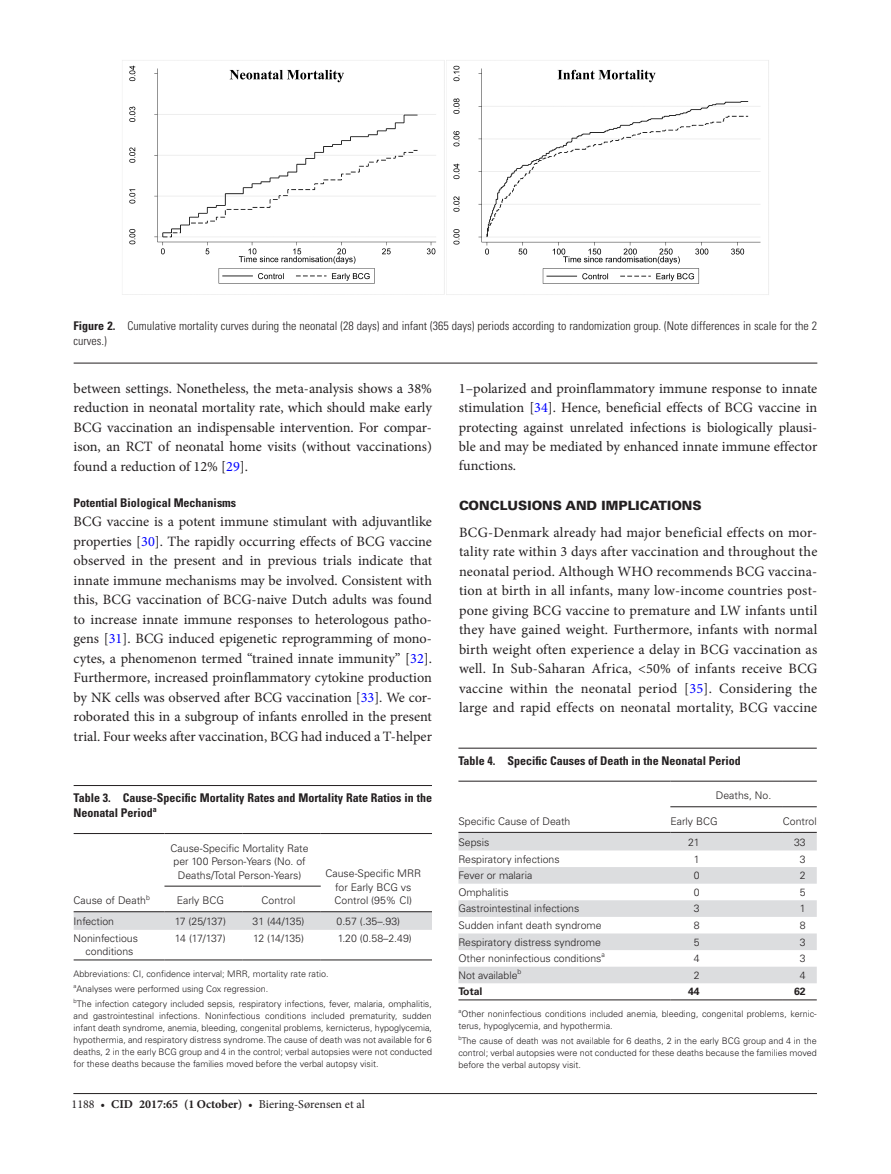
<style>
.page{position:relative;width:891px;height:1174px;background:#fff}
.page>*{position:absolute;margin:0;border:0;box-sizing:border-box;transform-origin:0 0}
.t1{font:14.25px/19.5px "Minion Pro";color:#231f20;text-align:justify}
.t2{font:900 12.75px "Univers LT Std";color:#231f20}
.t3{font:700 condensed 12px/15px "Univers LT Std";color:#231f20}
.t4{font:300 condensed 12px/15px "Univers LT Std";color:#231f20}
.t5{font:12px "Minion Pro";color:#231f20}
.t6{font:300 10.5px/13.5px "Univers LT Std";color:#231f20;text-align:center}
.t7{font:700 10.5px "Univers LT Std";color:#231f20}
.t8{font:300 9px/12px "Univers LT Std";color:#231f20}
.t9{font:700 condensed 7.95px "Univers LT Std";color:#231f20}
.t10{font:300 6.9px "Univers LT Std";color:#231f20}
.t11{font:300 6px "Univers LT Std";color:#231f20}
.s1{font-weight:700}
.s2{color:#00f}
</style>
<div class="page">
<hr style="left:73px;top:1093px;width:744px;height:1px;background:#231f20">
<hr style="left:74px;top:785px;width:358px;height:1px;background:#231f20">
<div style="left:74px;top:912px;width:358px;height:18px;background:#dcdddf"></div>
<hr style="left:74px;top:833px;width:90px;height:1px;background:#231f20">
<hr style="left:164px;top:833px;width:78px;height:1px;background:#231f20">
<hr style="left:242px;top:833px;width:79px;height:1px;background:#231f20">
<hr style="left:321px;top:833px;width:111px;height:1px;background:#231f20">
<hr style="left:164px;top:886px;width:78px;height:1px;background:#231f20">
<hr style="left:164px;top:911px;width:78px;height:1px;background:#231f20">
<hr style="left:242px;top:886px;width:79px;height:1px;background:#231f20">
<hr style="left:242px;top:911px;width:79px;height:1px;background:#231f20">
<hr style="left:74px;top:911px;width:90px;height:1px;background:#231f20">
<hr style="left:321px;top:911px;width:111px;height:1px;background:#231f20">
<hr style="left:74px;top:960px;width:90px;height:1px;background:#231f20">
<hr style="left:164px;top:960px;width:78px;height:1px;background:#231f20">
<hr style="left:242px;top:960px;width:79px;height:1px;background:#231f20">
<hr style="left:321px;top:960px;width:111px;height:1px;background:#231f20">
<hr style="left:458px;top:748px;width:359px;height:1px;background:#231f20">
<svg style="left:458px;top:833px;width:359px;height:150px;fill:#dcdddf"></svg>
<hr style="left:670px;top:781px;width:113px;height:1px;background:#231f20">
<hr style="left:783px;top:781px;width:34px;height:1px;background:#231f20">
<hr style="left:670px;top:806px;width:113px;height:1px;background:#231f20">
<hr style="left:670px;top:832px;width:113px;height:1px;background:#231f20">
<hr style="left:783px;top:806px;width:34px;height:1px;background:#231f20">
<hr style="left:783px;top:832px;width:34px;height:1px;background:#231f20">
<hr style="left:458px;top:999px;width:212px;height:1px;background:#231f20">
<hr style="left:670px;top:999px;width:113px;height:1px;background:#231f20">
<hr style="left:783px;top:999px;width:34px;height:1px;background:#231f20">
<hr style="left:458px;top:781px;width:212px;height:1px;background:#231f20">
<hr style="left:458px;top:832px;width:212px;height:1px;background:#231f20">
<hr style="left:74px;top:363px;width:743px;height:1px;background:#231f20">
<img style="left:122px;top:60px;width:647px;height:235px">
<p class="t4" style="left:74px;top:318px;width:745px"><span class="s1">Figure 2.</span> Cumulative mortality curves during the neonatal (28 days) and infant (365 days) periods according to randomization group. (Note differences in scale for the 2 curves.)</p>
<p class="t1" style="left:74px;top:378px;width:360px">between settings. Nonetheless, the meta-analysis shows a 38% reduction in neonatal mortality rate, which should make early BCG vaccination an indispensable intervention. For compar&shy;ison, an RCT of neonatal home visits (without vaccinations) found a reduction of 12% [<span class="s2">29</span>].</p>
<p class="t3" style="left:74px;top:495px;width:164px">Potential Biological Mechanisms</p>
<p class="t1" style="left:74px;top:512px;width:360px">BCG vaccine is a potent immune stimulant with adjuvantlike properties [<span class="s2">30</span>]. The rapidly occurring effects of BCG vaccine observed in the present and in previous trials indicate that innate immune mechanisms may be involved. Consistent with this, BCG vaccination of BCG-naive Dutch adults was found to increase innate immune responses to heterologous patho&shy;gens [<span class="s2">31</span>]. BCG induced epigenetic reprogramming of mono&shy;cytes, a phenomenon termed “trained innate immunity” [<span class="s2">32</span>].<br>Furthermore, increased proinflammatory cytokine production by NK cells was observed after BCG vaccination [<span class="s2">33</span>]. We cor&shy;roborated this in a subgroup of infants enrolled in the present trial. Four weeks after vaccination, BCG had induced a T-helper</p>
<p class="t3" style="left:74px;top:791px;width:360px">Table 3. Cause-Specific Mortality Rates and Mortality Rate Ratios in the<br>Neonatal Period</p>
<p class="t9" style="left:153px;top:804px;width:5px">a</p>
<p class="t6" style="left:74px;top:894px;width:74px">Cause of Death</p>
<p class="t10" style="left:146px;top:893px;width:5px">b</p>
<p class="t6" style="left:171px;top:841px;width:140px">Cause-Specific Mortality Rate per 100 Person-Years (No. of<br>Deaths/Total Person-Years)</p>
<p class="t6" style="left:326px;top:867px;width:97px">Cause-Specific MRR for Early BCG vs</p>
<p class="t6" style="left:177px;top:894px;width:49px">Early BCG</p>
<p class="t6" style="left:262px;top:894px;width:35px">Control</p>
<p class="t6" style="left:335px;top:894px;width:79px">Control (95% CI)</p>
<p class="t6" style="left:74px;top:915px;width:42px">Infection</p>
<p class="t6" style="left:175px;top:915px;width:53px">17 (25/137)</p>
<p class="t6" style="left:253px;top:915px;width:54px">31 (44/135)</p>
<p class="t6" style="left:337px;top:915px;width:65px">0.57 (.35–.93)</p>
<p class="t6" style="left:86px;top:931px;width:54px;text-align:left;text-indent:-12px">Noninfectious conditions</p>
<p class="t6" style="left:175px;top:931px;width:52px">14 (17/137)</p>
<p class="t6" style="left:253px;top:931px;width:52px">12 (14/135)</p>
<p class="t6" style="left:338px;top:931px;width:75px">1.20 (0.58–2.49)</p>
<p class="t8" style="left:74px;top:966px;width:360px;line-height:15px">Abbreviations: CI, confidence interval; MRR, mortality rate ratio.<br><sup>a</sup>Analyses were performed using Cox regression.<br><sup>b</sup>The infection category included sepsis, respiratory infections, fever, malaria, omphalitis,</p>
<p class="t8" style="left:74px;top:1010px;width:360px;text-align:justify">and gastrointestinal infections. Noninfectious conditions included prematurity, sudden infant death syndrome, anemia, bleeding, congenital problems, kernicterus, hypoglycemia, hypothermia, and respiratory distress syndrome. The cause of death was not available for 6 deaths, 2 in the early BCG group and 4 in the control; verbal autopsies were not conducted for these deaths because the families moved before the verbal autopsy visit.</p>
<p class="t5" style="left:72px;top:1096px;width:295px">1188 • <span class="s1">CID 2017:65 (1 October)</span> • Biering-Sørensen et al</p>
<p class="t1" style="left:459px;top:378px;width:360px">1–polarized and proinflammatory immune response to innate stimulation [<span class="s2">34</span>]. Hence, beneficial effects of BCG vaccine in protecting against unrelated infections is biologically plausi&shy;ble and may be mediated by enhanced innate immune effector functions.</p>
<p class="t2" style="left:459px;top:497px;width:244px">CONCLUSIONS AND IMPLICATIONS</p>
<p class="t1" style="left:459px;top:522px;width:360px">BCG-Denmark already had major beneficial effects on mor&shy;tality rate within 3 days after vaccination and throughout the neonatal period. Although WHO recommends BCG vaccina&shy;tion at birth in all infants, many low-income countries post&shy;pone giving BCG vaccine to premature and LW infants until they have gained weight. Furthermore, infants with normal birth weight often experience a delay in BCG vaccination as well. In Sub-Saharan Africa, &lt;50% of infants receive BCG vaccine within the neonatal period [<span class="s2">35</span>]. Considering the large and rapid effects on neonatal mortality, BCG vaccine</p>
<p class="t3" style="left:458px;top:753px;width:284px">Table 4. Specific Causes of Death in the Neonatal Period</p>
<p class="t6" style="left:458px;top:814px;width:114px">Specific Cause of Death</p>
<p class="t6" style="left:716px;top:789px;width:57px">Deaths, No.</p>
<p class="t6" style="left:670px;top:814px;width:49px">Early BCG</p>
<p class="t6" style="left:783px;top:814px;width:35px">Control</p>
<p class="t6" style="left:458px;top:835px;width:32px">Sepsis</p>
<p class="t6" style="left:688px;top:835px;width:13px">21</p>
<p class="t6" style="left:794px;top:835px;width:13px">33</p>
<p class="t6" style="left:458px;top:852px;width:103px">Respiratory infections</p>
<p class="t6" style="left:694px;top:852px;width:7px">1</p>
<p class="t6" style="left:800px;top:852px;width:7px">3</p>
<p class="t6" style="left:458px;top:869px;width:75px">Fever or malaria</p>
<p class="t6" style="left:694px;top:869px;width:7px">0</p>
<p class="t6" style="left:800px;top:869px;width:7px">2</p>
<p class="t6" style="left:458px;top:885px;width:52px">Omphalitis</p>
<p class="t6" style="left:694px;top:885px;width:7px">0</p>
<p class="t6" style="left:800px;top:885px;width:7px">5</p>
<p class="t6" style="left:458px;top:902px;width:122px">Gastrointestinal infections</p>
<p class="t6" style="left:694px;top:902px;width:7px">3</p>
<p class="t6" style="left:800px;top:902px;width:7px">1</p>
<p class="t6" style="left:458px;top:918px;width:145px">Sudden infant death syndrome</p>
<p class="t6" style="left:694px;top:918px;width:7px">8</p>
<p class="t6" style="left:800px;top:918px;width:7px">8</p>
<p class="t6" style="left:458px;top:935px;width:144px">Respiratory distress syndrome</p>
<p class="t6" style="left:694px;top:935px;width:7px">5</p>
<p class="t6" style="left:800px;top:935px;width:7px">3</p>
<p class="t6" style="left:458px;top:952px;width:148px">Other noninfectious conditions<sup>a</sup></p>
<p class="t6" style="left:694px;top:952px;width:7px">4</p>
<p class="t6" style="left:800px;top:952px;width:7px">3</p>
<p class="t6" style="left:458px;top:968px;width:64px">Not available<sup>b</sup></p>
<p class="t6" style="left:694px;top:968px;width:7px">2</p>
<p class="t6" style="left:800px;top:968px;width:7px">4</p>
<p class="t7" style="left:458px;top:986px;width:26px">Total</p>
<p class="t7" style="left:688px;top:986px;width:13px">44</p>
<p class="t7" style="left:794px;top:986px;width:13px">62</p>
<p class="t11" style="left:458px;top:1007px;width:4px">a</p>
<p class="t8" style="left:458px;top:1008px;width:360px;text-indent:3px">Other noninfectious conditions included anemia, bleeding, congenital problems, kernic&shy;terus, hypoglycemia, and hypothermia.</p>
<p class="t8" style="left:458px;top:1035px;width:360px;text-align:justify"><sup>b</sup>The cause of death was not available for 6 deaths, 2 in the early BCG group and 4 in the control; verbal autopsies were not conducted for these deaths because the families moved before the verbal autopsy visit.</p>
</div>
